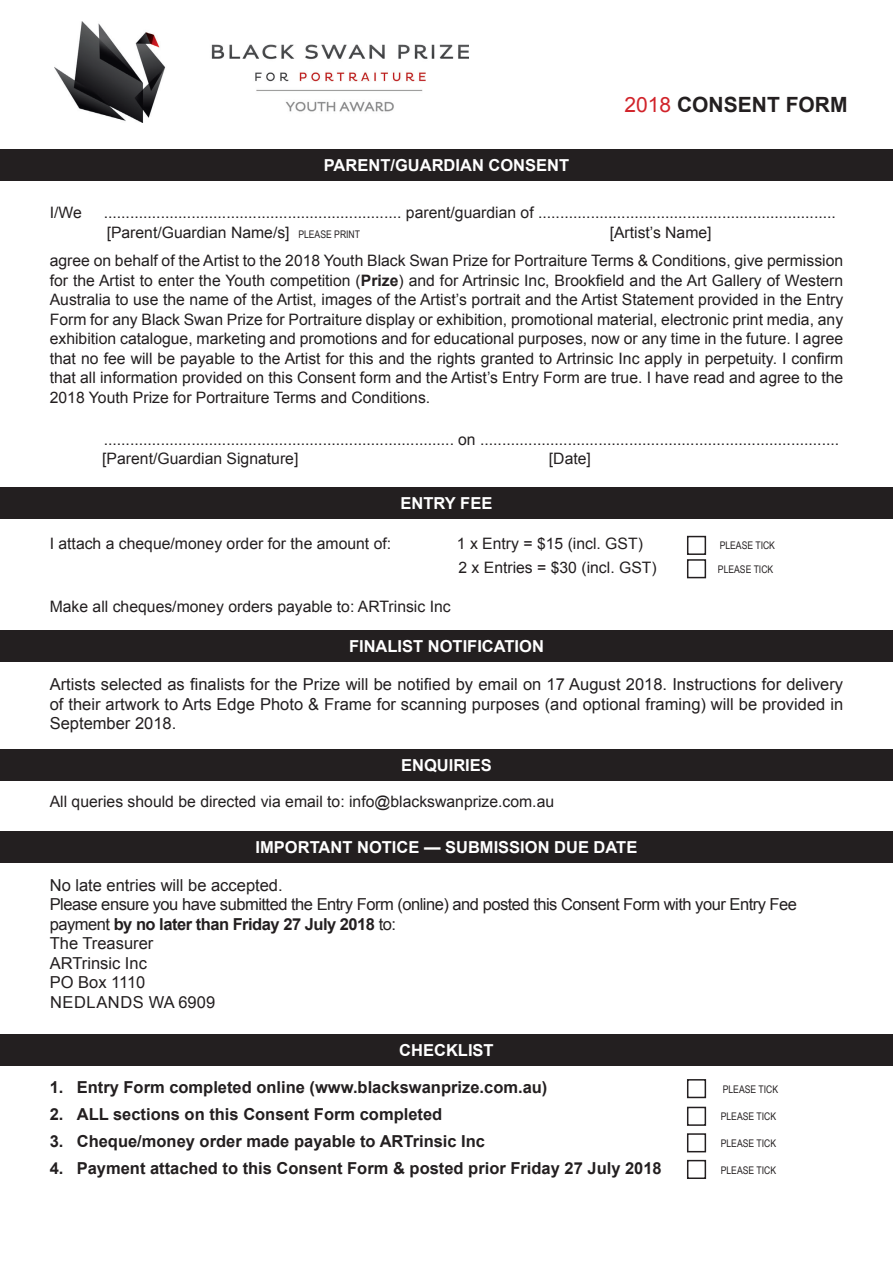
<style>
.page{position:relative;width:893px;height:1263px;background:#fff}
.page>*{position:absolute;margin:0;border:0;box-sizing:border-box;transform-origin:0 0}
.t1{font:700 21px "Arial";color:#231f20}
.t2{font:16.5px/19.5px "Arial";color:#231f20;text-align:justify}
.t3{font:700 16.5px "Arial";color:#231f20}
.t4{font:16.5px/19.5px "Arial";letter-spacing:-.03em;color:#231f20}
.t5{font:700 16.5px "Arial";color:#fff}
.t6{font:16.5px "Arial";letter-spacing:.035em;color:#231f20}
.t7{font:15.75px/19.5px "Arial";color:#231f20;text-align:justify}
.t8{font:10.5px "Arial Narrow";color:#231f20}
.s1{font-weight:400;color:#d1232a}
.s2{font-family:"Arial Narrow";font-size:10.5px}
.s3{font-weight:700}
</style>
<div class="page">
<img style="left:54px;top:22px;width:415px;height:101px">
<div style="left:0;top:150px;width:893px;height:31px;background:#231f20"></div>
<div style="left:0;top:487px;width:893px;height:32px;background:#231f20"></div>
<div style="left:687px;top:559px;width:19px;height:19px;border:2px solid #231f20"></div>
<div style="left:687px;top:536px;width:19px;height:19px;border:2px solid #231f20"></div>
<div style="left:0;top:630px;width:893px;height:32px;background:#231f20"></div>
<div style="left:0;top:749px;width:893px;height:32px;background:#231f20"></div>
<div style="left:0;top:1034px;width:893px;height:32px;background:#231f20"></div>
<div style="left:687px;top:1079px;width:19px;height:19px;border:2px solid #231f20"></div>
<div style="left:687px;top:1107px;width:19px;height:19px;border:2px solid #231f20"></div>
<div style="left:687px;top:1133px;width:19px;height:19px;border:2px solid #231f20"></div>
<div style="left:687px;top:1160px;width:19px;height:19px;border:2px solid #231f20"></div>
<div style="left:0;top:831px;width:893px;height:32px;background:#231f20"></div>
<p class="t5" style="left:324px;top:154px;width:247px">PARENT/GUARDIAN CONSENT</p>
<p class="t1" style="left:625px;top:90px;width:224px"><span class="s1">2018</span> CONSENT FORM</p>
<p class="t7" style="left:50px;top:203px;width:34px">I/We</p>
<p class="t7" style="left:104px;top:203px;width:734px">.................................................................... parent/guardian of ....................................................................</p>
<p class="t7" style="left:107px;top:222px;width:255px">[Parent/Guardian Name/s] <span class="s2">PLEASE PRINT</span></p>
<p class="t7" style="left:610px;top:222px;width:103px">[Artist’s Name]</p>
<p class="t7" style="left:50px;top:251px;width:795px">agree on behalf of the Artist to the 2018 Youth Black Swan Prize for Portraiture Terms &amp; Conditions, give permission for the Artist to enter the Youth competition (<span class="s3">Prize</span>) and for Artrinsic Inc, Brookfield and the Art Gallery of Western Australia to use the name of the Artist, images of the Artist’s portrait and the Artist Statement provided in the Entry Form for any Black Swan Prize for Portraiture display or exhibition, promotional material, electronic print media, any exhibition catalogue, marketing and promotions and for educational purposes, now or any time in the future. I agree that no fee will be payable to the Artist for this and the rights granted to Artrinsic Inc apply in perpetuity. I confirm that all information provided on this Consent form and the Artist’s Entry Form are true. I have read and agree to the 2018 Youth Prize for Portraiture Terms and Conditions.</p>
<p class="t7" style="left:104px;top:429px;width:737px">................................................................................ on ..................................................................................</p>
<p class="t7" style="left:102px;top:449px;width:198px">[Parent/Guardian Signature]</p>
<p class="t7" style="left:549px;top:449px;width:44px">[Date]</p>
<p class="t5" style="left:401px;top:492px;width:93px">ENTRY FEE</p>
<p class="t7" style="left:50px;top:534px;width:343px">I attach a cheque/money order for the amount of:</p>
<p class="t7" style="left:457px;top:534px;width:188px">1 x Entry = $15 (incl. GST)</p>
<p class="t8" style="left:720px;top:538px;width:57px">PLEASE TICK</p>
<p class="t7" style="left:458px;top:558px;width:200px">2 x Entries = $30 (incl. GST)</p>
<p class="t8" style="left:718px;top:562px;width:57px">PLEASE TICK</p>
<p class="t7" style="left:50px;top:597px;width:402px">Make all cheques/money orders payable to: ARTrinsic Inc</p>
<p class="t5" style="left:349px;top:635px;width:196px">FINALIST NOTIFICATION</p>
<p class="t2" style="left:50px;top:675px;width:795px">Artists selected as finalists for the Prize will be notified by email on 17 August 2018. Instructions for delivery of their artwork to Arts Edge Photo &amp; Frame for scanning purposes (and optional framing) will be provided in September 2018.</p>
<p class="t5" style="left:401px;top:753px;width:92px">ENQUIRIES</p>
<p class="t7" style="left:50px;top:792px;width:506px">All queries should be directed via email to: info@blackswanprize.com.au</p>
<p class="t5" style="left:256px;top:835px;width:383px">IMPORTANT NOTICE — SUBMISSION DUE DATE</p>
<p class="t2" style="left:50px;top:875px;width:234px">No late entries will be accepted.</p>
<p class="t4" style="left:50px;top:895px;width:749px">Please ensure you have submitted the Entry Form (online) and posted this Consent Form with your Entry Fee payment <span class="s3">by no later than Friday 27 July 2018</span> to:</p>
<p class="t2" style="left:50px;top:934px;width:105px">The Treasurer</p>
<p class="t2" style="left:50px;top:953px;width:99px">ARTrinsic Inc</p>
<p class="t2" style="left:50px;top:973px;width:97px">PO Box 1110</p>
<p class="t6" style="left:50px;top:991px;width:167px">NEDLANDS WA 6909</p>
<p class="t5" style="left:399px;top:1038px;width:96px">CHECKLIST</p>
<p class="t3" style="left:50px;top:1076px;width:499px">1. Entry Form completed online (www.blackswanprize.com.au)</p>
<p class="t8" style="left:723px;top:1082px;width:57px">PLEASE TICK</p>
<p class="t3" style="left:50px;top:1103px;width:394px">2. ALL sections on this Consent Form completed</p>
<p class="t8" style="left:721px;top:1109px;width:57px">PLEASE TICK</p>
<p class="t3" style="left:50px;top:1130px;width:437px">3. Cheque/money order made payable to ARTrinsic Inc</p>
<p class="t8" style="left:721px;top:1136px;width:57px">PLEASE TICK</p>
<p class="t3" style="left:50px;top:1157px;width:613px">4. Payment attached to this Consent Form &amp; posted prior Friday 27 July 2018</p>
<p class="t8" style="left:721px;top:1163px;width:57px">PLEASE TICK</p>
</div>
